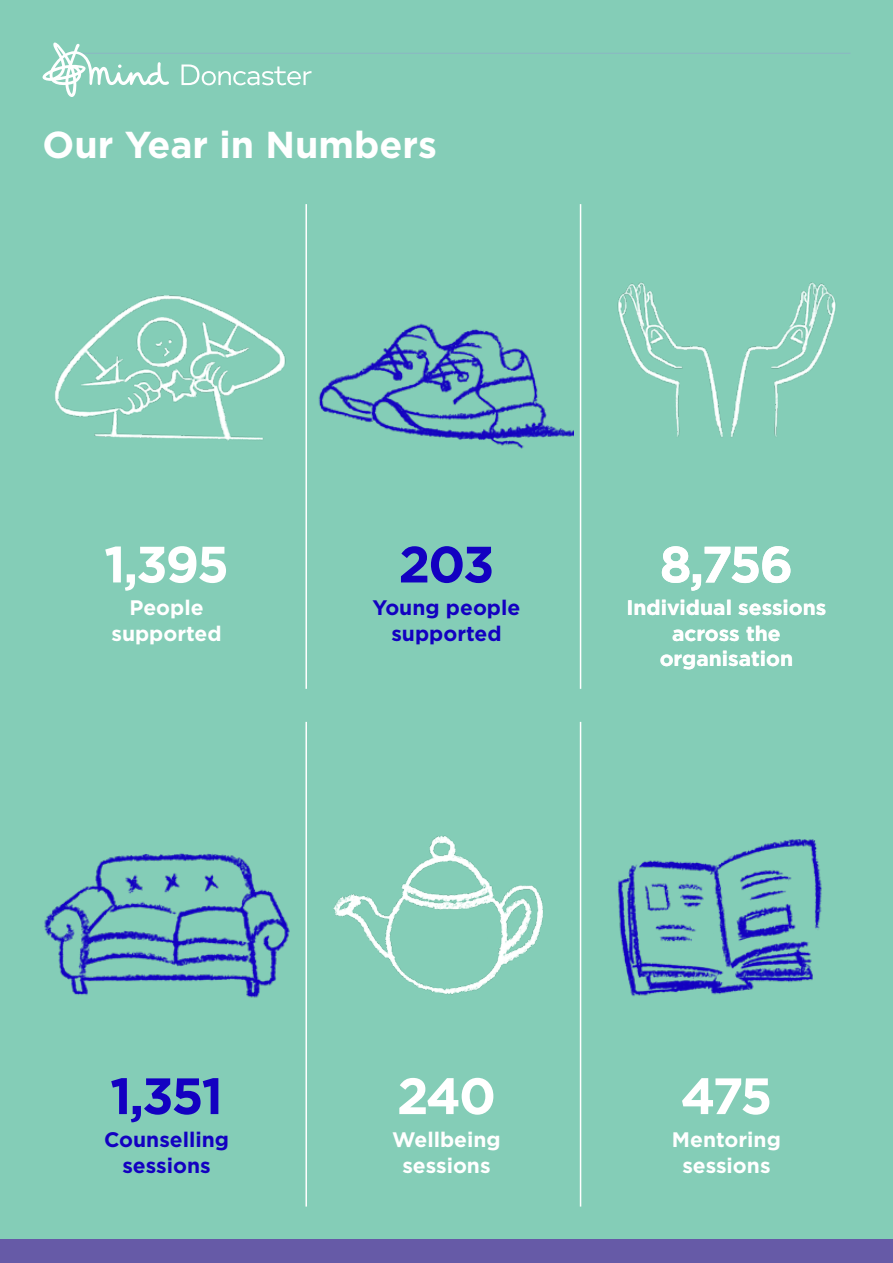
<style>
.page{position:relative;width:893px;height:1263px;background:#84cdb7}
.page>*{position:absolute;margin:0;border:0;box-sizing:border-box;transform-origin:0 0}
.t1{font:700 51px "Gotham";letter-spacing:-.05em;color:#fff}
.t2{font:700 51px "Gotham";letter-spacing:-.045em;color:#1300c1}
.t3{font:700 37.5px "Gotham";color:#fff}
.t4{font:700 21px/25.5px "Gotham";color:#fff;text-align:center}
.t5{font:700 21px/25.5px "Gotham";color:#1300c1;text-align:center}
</style>
<div class="page">
<hr style="left:77px;top:53px;width:773px;height:1px;background:#929fd0">
<div style="left:0;top:1239px;width:893px;height:24px;background:#665aa7"></div>
<svg style="left:43px;top:43px;width:126px;height:54px"></svg>
<svg style="left:181px;top:64px;width:130px;height:21px"></svg>
<img style="left:54px;top:295px;width:232px;height:146px">
<img style="left:333px;top:835px;width:210px;height:160px">
<img style="left:44px;top:853px;width:246px;height:145px">
<img style="left:617px;top:839px;width:205px;height:157px">
<img style="left:581px;top:261px;width:255px;height:195px">
<img style="left:318px;top:323px;width:255px;height:126px">
<hr style="left:305px;top:204px;width:2px;height:485px;background:#fff">
<hr style="left:305px;top:722px;width:2px;height:484px;background:#fff">
<hr style="left:580px;top:204px;width:1px;height:485px;background:#fff">
<hr style="left:580px;top:722px;width:1px;height:484px;background:#fff">
<h2 class="t3" style="left:43px;top:119px;width:396px">Our Year in Numbers</h2>
<h1 class="t1" style="left:104px;top:531px;width:127px">1,395</h1>
<p class="t4" style="left:111px;top:595px;width:112px">People supported</p>
<h1 class="t2" style="left:398px;top:531px;width:98px">203</h1>
<p class="t5" style="left:373px;top:595px;width:149px">Young people supported</p>
<h1 class="t1" style="left:660px;top:531px;width:135px">8,756</h1>
<p class="t4" style="left:626px;top:595px;width:202px">Individual sessions across the organisation</p>
<h1 class="t2" style="left:110px;top:1062px;width:115px">1,351</h1>
<p class="t5" style="left:104px;top:1127px;width:127px">Counselling sessions</p>
<h1 class="t1" style="left:397px;top:1062px;width:101px">240</h1>
<p class="t4" style="left:392px;top:1127px;width:110px">Wellbeing sessions</p>
<h1 class="t1" style="left:680px;top:1062px;width:93px">475</h1>
<p class="t4" style="left:672px;top:1127px;width:110px">Mentoring sessions</p>
</div>
